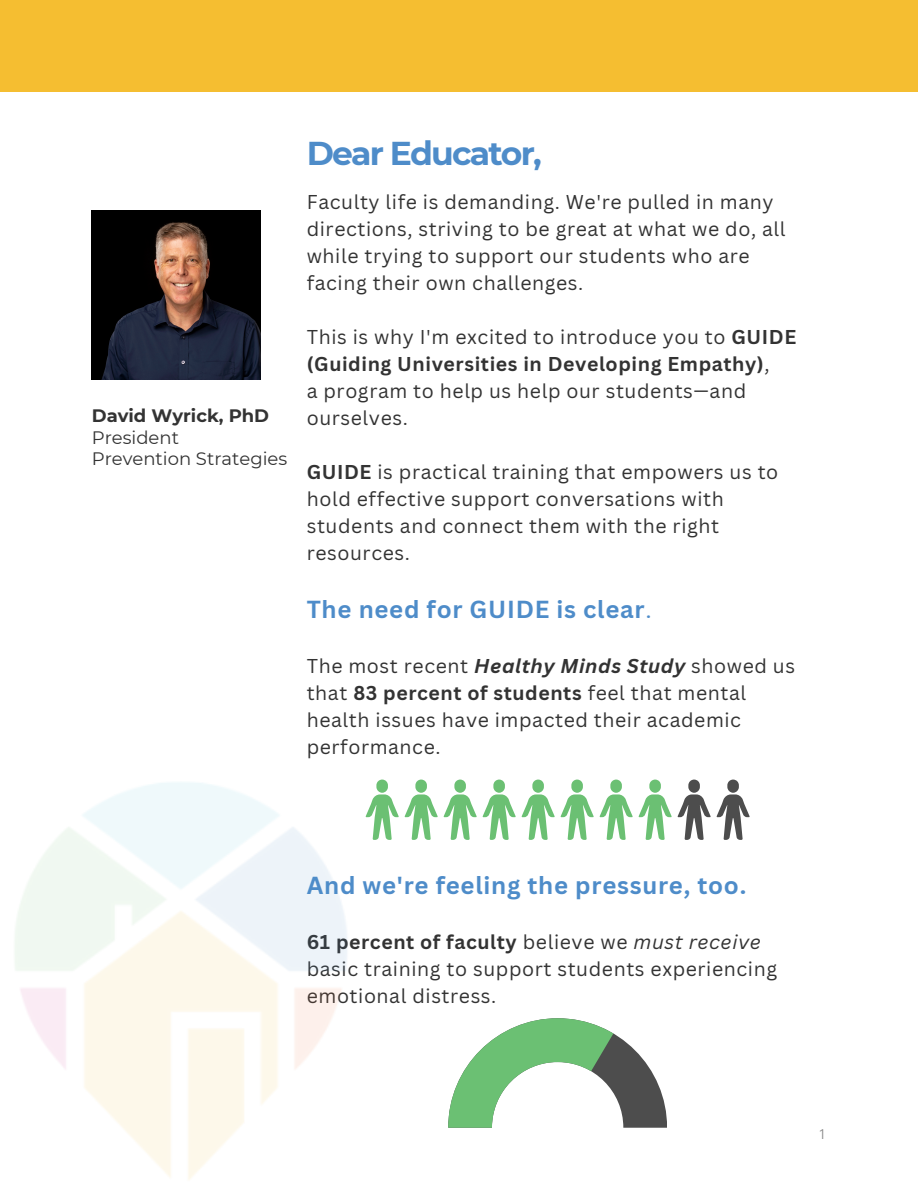
<style>
.page{position:relative;width:918px;height:1188px;background:#fff}
.page>*{position:absolute;margin:0;border:0;box-sizing:border-box;transform-origin:0 0}
.t1{font:700 33px "Montserrat";letter-spacing:-.055em;color:#4e8cc9}
.t2{font:700 24px "Canva Sans";letter-spacing:.03em;color:#4e8cc9}
.t3{font:19.5px/27px "Canva Sans";letter-spacing:.03em;color:#333}
.t4{font:700 19.5px/27px "Canva Sans";letter-spacing:.03em;color:#333}
.t5{font:18px "Montserrat";color:#333}
.t6{font:700 18px "Montserrat";color:#333}
.t7{font:300 14.1px "Univers LT Pro 45";color:#808080}
.s1{font-weight:400}
.s2{font-weight:700}
.s3{font-weight:700;font-style:italic}
.s4{font-style:italic}
</style>
<div class="page">
<img style="left:92px;top:211px;width:169px;height:168px">
<div style="left:0;top:0;width:918px;height:92px;background:#f5be31"></div>
<svg style="left:366px;top:780px;width:189px;height:60px"></svg>
<svg style="left:678px;top:780px;width:72px;height:60px"></svg>
<svg style="left:448px;top:1018px;width:219px;height:110px"></svg>
<p class="t6" style="left:92px;top:405px;width:179px">David Wyrick, PhD</p>
<p class="t5" style="left:92px;top:426px;width:89px">President</p>
<p class="t5" style="left:92px;top:448px;width:197px">Prevention Strategies</p>
<p class="t1" style="left:307px;top:133px;width:237px">Dear Educator,</p>
<h1 class="t3" style="left:307px;top:188px;width:480px">Faculty life is demanding. We're pulled in many directions, striving to be great at what we do, all while trying to support our students who are facing their own challenges.</h1>
<p class="t4" style="left:307px;top:323px;width:491px"><span class="s1">This is why I'm excited to introduce you to</span> GUIDE (Guiding Universities in Developing Empathy)<span class="s1">,</span></p>
<p class="t3" style="left:307px;top:377px;width:441px">a program to help us help our students—and ourselves.</p>
<p class="t3" style="left:307px;top:458px;width:473px"><span class="s2">GUIDE</span> is practical training that empowers us to hold effective support conversations with students and connect them with the right resources.</p>
<p class="t2" style="left:307px;top:593px;width:346px">The need for GUIDE is clear<span class="s1">.</span></p>
<h3 class="t3" style="left:307px;top:652px;width:490px">The most recent <span class="s3">Healthy Minds Study</span> showed us that <span class="s2">83 percent of students</span> feel that mental health issues have impacted their academic performance.</h3>
<p class="t2" style="left:307px;top:868px;width:441px">And we're feeling the pressure, too.</p>
<h2 class="t3" style="left:307px;top:928px;width:472px"><span class="s2">61 percent of faculty</span> believe we <span class="s4">must receive </span>basic training to support students experiencing emotional distress.</h2>
<p class="t7" style="left:818px;top:1129px;width:9px">1</p>
</div>
